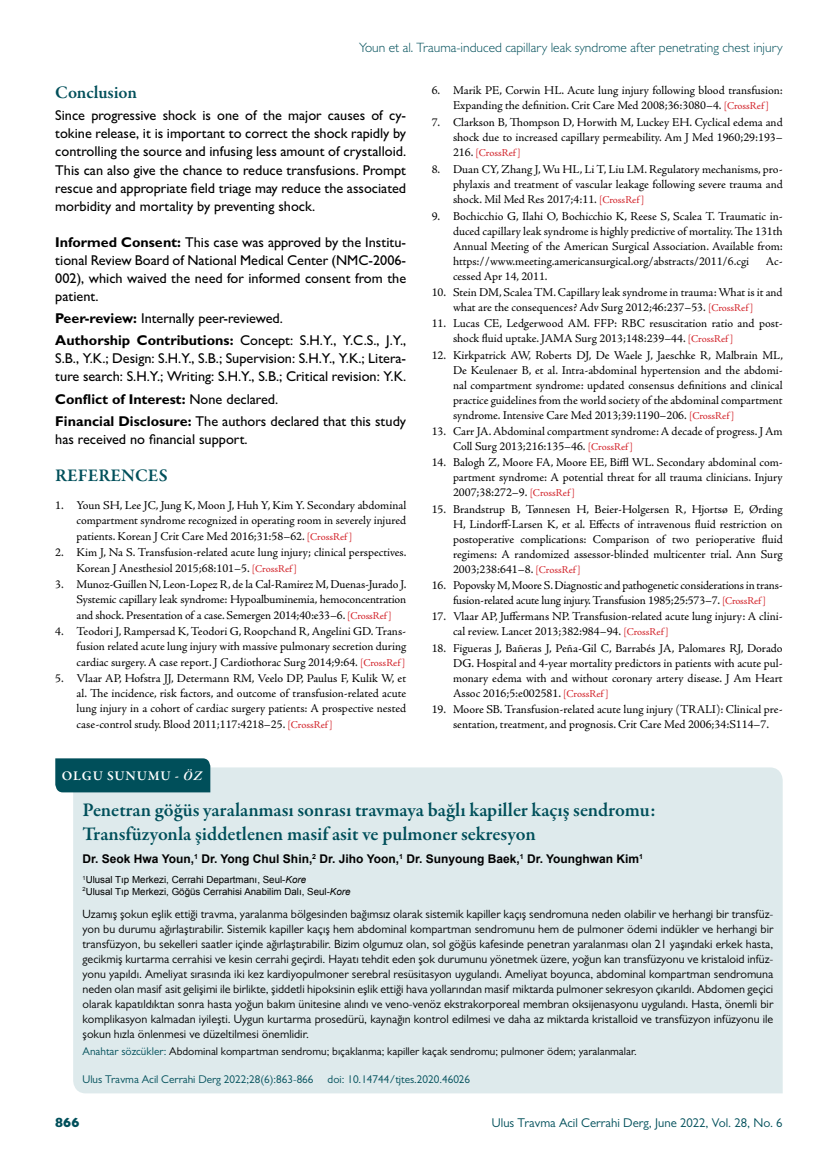
<style>
.page{position:relative;width:838px;height:1170px;background:#fff}
.page>*{position:absolute;margin:0;border:0;box-sizing:border-box;transform-origin:0 0}
.t1{font:600 19.5px/23.4px "Garamond Premr Pro";color:#004f5a}
.t2{font:600 18px "Garamond Premr Pro";color:#004f5a}
.t3{font:500 14.25px/18px "Gill Sans MT Pro";color:#000}
.t4{font:300 13.5px "Gill Sans MT Pro";color:#004f5a}
.t5{font:600 13.5px "Garamond Premr Pro";letter-spacing:.055em;color:#fff}
.t6{font:800 13.5px "Gill Sans MT Pro";color:#004f5a}
.t7{font:12.75px "Gill Sans MT Pro";color:#004f5a}
.t8{font:12px/15px "Adobe Jenson Pro";letter-spacing:-.005em;color:#000;text-align:justify}
.t9{font:12px/15px "Gill Sans MT Pro";color:#000;text-align:justify}
.t10{font:700 12px "Arial";color:#000}
.t11{font:11.25px "Gill Sans MT Pro";color:#000}
.t12{font:11.25px "Gill Sans MT Pro";color:#004f5a}
.t13{font:10.5px "Adobe Jenson Pro";letter-spacing:-.005em;color:#d2232a}
.t14{font:9.75px/11.7px "Arial";color:#000}
.s1{font-weight:700}
.s2{font-size:10.5px;color:#d2232a}
.s3{font-size:12px;color:#000}
.s4{font-style:italic}
.s5{color:#004f5a}
</style>
<div class="page">
<div style="left:73px;top:767px;width:709px;height:326px;background:#deeaec"></div>
<div style="left:55px;top:758px;width:155px;height:34px;background:#004f5a"></div>
<p class="t4" style="left:359px;top:39px;width:425px">Youn et al. Trauma-induced capillary leak syndrome after penetrating chest injury</p>
<h2 class="t2" style="left:55px;top:82px;width:83px">Conclusion</h2>
<p class="t3" style="left:55px;top:106px;width:352px;text-align:justify">Since progressive shock is one of the major causes of cy&shy;tokine release, it is important to correct the shock rapidly by controlling the source and infusing less amount of crystalloid.<br>This can also give the chance to reduce transfusions. Prompt rescue and appropriate field triage may reduce the associated morbidity and mortality by preventing shock.</p>
<p class="t3" style="left:55px;top:233px;width:352px;text-align:justify"><span class="s1">Informed Consent:</span> This case was approved by the Institu&shy;tional Review Board of National Medical Center (NMC-2006- 002), which waived the need for informed consent from the patient.</p>
<p class="t3" style="left:55px;top:307px;width:352px;line-height:22.2px"><span class="s1">Peer-review:</span> Internally peer-reviewed.<br><span class="s1">Authorship Contributions:</span> Concept: S.H.Y., Y.C.S., J.Y.,</p>
<p class="t3" style="left:55px;top:349px;width:352px">S.B., Y.K.; Design: S.H.Y., S.B.; Supervision: S.H.Y., Y.K.; Litera&shy;ture search: S.H.Y.; Writing: S.H.Y., S.B.; Critical revision: Y.K.</p>
<p class="t3" style="left:55px;top:387px;width:352px;line-height:22.2px"><span class="s1">Conflict of Interest:</span> None declared.<br><span class="s1">Financial Disclosure:</span> The authors declared that this study</p>
<p class="t3" style="left:55px;top:430px;width:194px">has received no financial support.</p>
<h2 class="t2" style="left:55px;top:464px;width:114px">REFERENCES</h2>
<p class="t8" style="left:77px;top:498px;width:331px;text-indent:-21px">1. Youn SH, Lee JC, Jung K, Moon J, Huh Y, Kim Y. Secondary abdominal compartment syndrome recognized in operating room in severely injured patients. Korean J Crit Care Med 2016;31:58–62. <span class="s2">[CrossRef ]</span></p>
<p class="t8" style="left:77px;top:545px;width:331px;line-height:15.6px;text-indent:-21px">2. Kim J, Na S. Transfusion-related acute lung injury; clinical perspectives.<br>Korean J Anesthesiol 2015;68:101–5. <span class="s2">[CrossRef ]</span></p>
<p class="t8" style="left:77px;top:577px;width:331px;text-indent:-21px">3. Munoz-Guillen N, Leon-Lopez R, de la Cal-Ramirez M, Duenas-Jurado J.<br>Systemic capillary leak syndrome: Hypoalbuminemia, hemoconcentration and shock. Presentation of a case. Semergen 2014;40:e33–6. <span class="s2">[CrossRef ]</span></p>
<p class="t8" style="left:77px;top:624px;width:331px;text-indent:-21px">4. Teodori J, Rampersad K, Teodori G, Roopchand R, Angelini GD. Trans&shy;fusion related acute lung injury with massive pulmonary secretion during cardiac surgery. A case report. J Cardiothorac Surg 2014;9:64. <span class="s2">[CrossRef ]</span></p>
<p class="t8" style="left:77px;top:671px;width:331px;text-indent:-21px">5. Vlaar AP, Hofstra JJ, Determann RM, Veelo DP, Paulus F, Kulik W, et al. The incidence, risk factors, and outcome of transfusion-related acute lung injury in a cohort of cardiac surgery patients: A prospective nested case-control study. Blood 2011;117:4218–25. <span class="s2">[CrossRef ]</span></p>
<p class="t8" style="left:453px;top:82px;width:331px;line-height:15.6px;text-indent:-21px">6. Marik PE, Corwin HL. Acute lung injury following blood transfusion:<br>Expanding the definition. Crit Care Med 2008;36:3080–4. <span class="s2">[CrossRef ]</span></p>
<p class="t8" style="left:432px;top:115px;width:352px;text-align:right">7. Clarkson B, Thompson D, Horwith M, Luckey EH. Cyclical edema and shock due to increased capillary permeability. Am J Med 1960;29:193–</p>
<p class="t13" style="left:453px;top:147px;width:69px"><span class="s3">216.</span> [CrossRef ]</p>
<p class="t8" style="left:453px;top:161px;width:331px;text-indent:-21px">8. Duan CY, Zhang J, Wu HL, Li T, Liu LM. Regulatory mechanisms, pro&shy;phylaxis and treatment of vascular leakage following severe trauma and shock. Mil Med Res 2017;4:11. <span class="s2">[CrossRef ]</span></p>
<p class="t8" style="left:453px;top:208px;width:331px;text-indent:-21px">9. Bochicchio G, Ilahi O, Bochicchio K, Reese S, Scalea T. Traumatic in&shy;duced capillary leak syndrome is highly predictive of mortality. The 131th Annual Meeting of the American Surgical Association. Available from: https://www.meeting.americansurgical.org/abstracts/2011/6.cgi</p>
<p class="t8" style="left:766px;top:253px;width:18px">Ac-</p>
<p class="t8" style="left:453px;top:268px;width:96px">cessed Apr 14, 2011.</p>
<p class="t8" style="left:453px;top:285px;width:331px;text-indent:-21px">10. Stein DM, Scalea TM. Capillary leak syndrome in trauma: What is it and what are the consequences? Adv Surg 2012;46:237–53. <span class="s2">[CrossRef ]</span></p>
<p class="t8" style="left:453px;top:316px;width:331px;text-indent:-21px">11. Lucas CE, Ledgerwood AM. FFP: RBC resuscitation ratio and post&shy;shock fluid uptake. JAMA Surg 2013;148:239–44. <span class="s2">[CrossRef ]</span></p>
<p class="t8" style="left:453px;top:347px;width:331px;text-indent:-21px">12. Kirkpatrick AW, Roberts DJ, De Waele J, Jaeschke R, Malbrain ML, De Keulenaer B, et al. Intra-abdominal hypertension and the abdomi&shy;nal compartment syndrome: updated consensus definitions and clinical practice guidelines from the world society of the abdominal compartment syndrome. Intensive Care Med 2013;39:1190–206. <span class="s2">[CrossRef ]</span></p>
<p class="t8" style="left:453px;top:424px;width:331px;text-indent:-21px">13. Carr JA. Abdominal compartment syndrome: A decade of progress. J Am<br>Coll Surg 2013;216:135–46. <span class="s2">[CrossRef ]</span></p>
<p class="t8" style="left:453px;top:455px;width:331px;text-indent:-21px">14. Balogh Z, Moore FA, Moore EE, Biffl WL. Secondary abdominal com&shy;partment syndrome: A potential threat for all trauma clinicians. Injury 2007;38:272–9. <span class="s2">[CrossRef ]</span></p>
<p class="t8" style="left:453px;top:501px;width:331px;text-indent:-21px">15. Brandstrup B, Tønnesen H, Beier-Holgersen R, Hjortsø E, Ørding H, Lindorff-Larsen K, et al. Effects of intravenous fluid restriction on postoperative complications: Comparison of two perioperative fluid regimens: A randomized assessor-blinded multicenter trial. Ann Surg 2003;238:641–8. <span class="s2">[CrossRef ]</span></p>
<p class="t8" style="left:432px;top:578px;width:352px;text-align:center">16. Popovsky M, Moore S. Diagnostic and pathogenetic considerations in trans&shy;fusion-related acute lung injury. Transfusion 1985;25:573–7. <span class="s2">[CrossRef ]</span></p>
<p class="t8" style="left:453px;top:609px;width:331px;text-indent:-21px">17. Vlaar AP, Juffermans NP. Transfusion-related acute lung injury: A clini&shy;cal review. Lancet 2013;382:984–94. <span class="s2">[CrossRef ]</span></p>
<p class="t8" style="left:453px;top:640px;width:331px;text-indent:-21px">18. Figueras J, Bañeras J, Peña-Gil C, Barrabés JA, Palomares RJ, Dorado DG. Hospital and 4-year mortality predictors in patients with acute pul&shy;monary edema with and without coronary artery disease. J Am Heart Assoc 2016;5:e002581. <span class="s2">[CrossRef ]</span></p>
<p class="t8" style="left:453px;top:701px;width:331px;text-indent:-21px">19. Moore SB. Transfusion-related acute lung injury (TRALI): Clinical pre&shy;sentation, treatment, and prognosis. Crit Care Med 2006;34:S114–7.</p>
<p class="t5" style="left:62px;top:767px;width:142px">OLGU SUNUMU - <span class="s4">ÖZ</span></p>
<h1 class="t1" style="left:82px;top:799px;width:575px">Penetran göğüs yaralanması sonrası travmaya bağlı kapiller kaçış sendromu:<br>Transfüzyonla şiddetlenen masif asit ve pulmoner sekresyon</h1>
<p class="t10" style="left:82px;top:850px;width:562px">Dr. Seok Hwa Youn,<sup>1</sup> Dr. Yong Chul Shin,<sup>2</sup> Dr. Jiho Yoon,<sup>1</sup> Dr. Sunyoung Baek,<sup>1</sup> Dr. Younghwan Kim<sup>1</sup></p>
<p class="t14" style="left:82px;top:873px;width:269px"><sup>1</sup>Ulusal Tıp Merkezi, Cerrahi Departmanı, Seul-<span class="s4">Kore<br></span><sup>2</sup>Ulusal Tıp Merkezi, Göğüs Cerrahisi Anabilim Dalı, Seul-<span class="s4">Kore</span></p>
<p class="t9" style="left:82px;top:906px;width:692px">Uzamış şokun eşlik ettiği travma, yaralanma bölgesinden bağımsız olarak sistemik kapiller kaçış sendromuna neden olabilir ve herhangi bir transfüz&shy;yon bu durumu ağırlaştırabilir. Sistemik kapiller kaçış hem abdominal kompartman sendromunu hem de pulmoner ödemi indükler ve herhangi bir transfüzyon, bu sekelleri saatler içinde ağırlaştırabilir. Bizim olgumuz olan, sol göğüs kafesinde penetran yaralanması olan 21 yaşındaki erkek hasta, gecikmiş kurtarma cerrahisi ve kesin cerrahi geçirdi. Hayatı tehdit eden şok durumunu yönetmek üzere, yoğun kan transfüzyonu ve kristaloid infüz&shy;yonu yapıldı. Ameliyat sırasında iki kez kardiyopulmoner serebral resüsitasyon uygulandı. Ameliyat boyunca, abdominal kompartman sendromuna neden olan masif asit gelişimi ile birlikte, şiddetli hipoksinin eşlik ettiği hava yollarından masif miktarda pulmoner sekresyon çıkarıldı. Abdomen geçici olarak kapatıldıktan sonra hasta yoğun bakım ünitesine alındı ve veno-venöz ekstrakorporeal membran oksijenasyonu uygulandı. Hasta, önemli bir komplikasyon kalmadan iyileşti. Uygun kurtarma prosedürü, kaynağın kontrol edilmesi ve daha az miktarda kristalloid ve transfüzyon infüzyonu ile şokun hızla önlenmesi ve düzeltilmesi önemlidir.</p>
<p class="t11" style="left:82px;top:1044px;width:556px"><span class="s5">Anahtar sözcükler:</span> Abdominal kompartman sendromu; bıçaklanma; kapiller kaçak sendromu; pulmoner ödem; yaralanmalar.</p>
<p class="t12" style="left:82px;top:1072px;width:232px">Ulus Travma Acil Cerrahi Derg 2022;28(6):863-866</p>
<p class="t12" style="left:328px;top:1072px;width:144px">doi: 10.14744/tjtes.2020.46026</p>
<p class="t6" style="left:55px;top:1114px;width:26px">866</p>
<p class="t7" style="left:492px;top:1115px;width:292px">Ulus Travma Acil Cerrahi Derg, June 2022, Vol. 28, No. 6</p>
</div>
